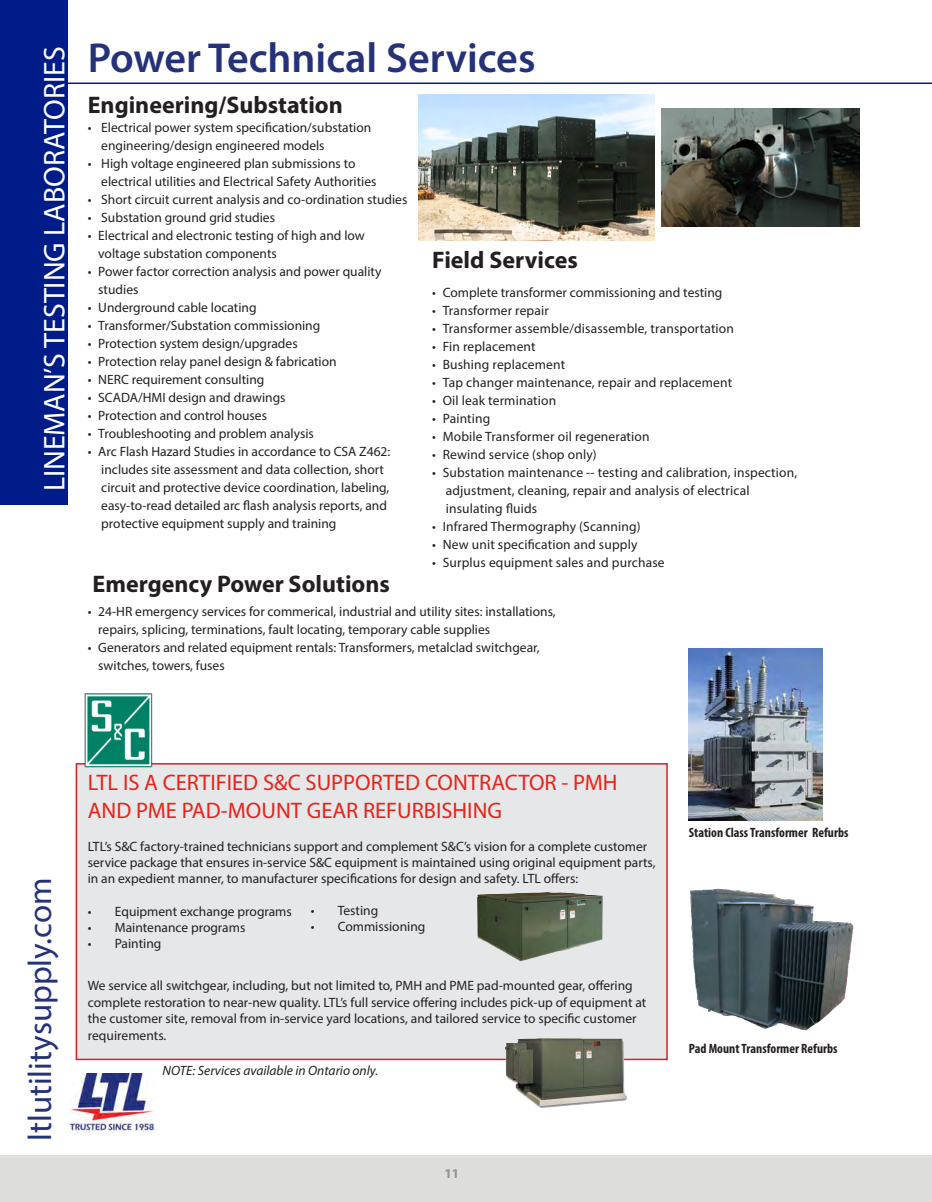
<style>
.page{position:relative;width:932px;height:1202px;background:#fff}
.page>*{position:absolute;margin:0;border:0;box-sizing:border-box;transform-origin:0 0}
.t1{font:600 42px "Myriad Pro";color:#253179}
.t2{font:33px "Myriad Pro";color:#253179}
.t3{font:30px "Myriad Pro";color:#fff}
.t4{font:700 24px "Myriad Pro";color:#231f20}
.t5{font:22.5px/28.8px "Myriad Pro";color:#e72419}
.t6{font:13.5px/18px "Myriad Pro";color:#231f20}
.t7{font:700 condensed 13.5px "Myriad Pro";color:#231f20}
.t8{font:italic 13.5px "Myriad Pro";color:#231f20}
.t9{font:700 13.5px "Myriad Pro";color:#949090}
</style>
<div class="page">
<div style="left:0;top:1155px;width:932px;height:47px;background:#dddddb"></div>
<div style="left:0;top:0;width:68px;height:505px;background:#001c88"></div>
<hr style="left:40px;top:82px;width:892px;height:2px;background:#001c88">
<img style="left:69px;top:1073px;width:87px;height:60px">
<img style="left:418px;top:94px;width:236px;height:146px">
<div style="left:76px;top:763px;width:591px;height:297px;background:#e6e7e9;border:2px solid #d1232a"></div>
<img style="left:688px;top:648px;width:134px;height:173px">
<img style="left:690px;top:888px;width:163px;height:142px">
<img style="left:505px;top:1038px;width:124px;height:70px">
<img style="left:662px;top:108px;width:197px;height:119px">
<img style="left:477px;top:892px;width:126px;height:70px">
<img style="left:81px;top:694px;width:75px;height:74px">
<p class="t3" style="left:36px;top:491px;width:446px;rotate:-90deg">LINEMAN’S TESTING LABORATORIES</p>
<p class="t1" style="left:88px;top:32px;width:449px">Power Technical Services</p>
<p class="t4" style="left:88px;top:89px;width:256px">Engineering/Substation</p>
<p class="t6" style="left:101px;top:118px;width:271px;text-indent:-14px">• Electrical power system specification/substation engineering/design engineered models</p>
<p class="t6" style="left:101px;top:154px;width:277px;text-indent:-14px">• High voltage engineered plan submissions to electrical utilities and Electrical Safety Authorities</p>
<p class="t6" style="left:88px;top:190px;width:321px">• Short circuit current analysis and co-ordination studies</p>
<p class="t6" style="left:88px;top:208px;width:189px">• Substation ground grid studies</p>
<p class="t6" style="left:98px;top:226px;width:268px;text-indent:-10px">• Electrical and electronic testing of high and low voltage substation components</p>
<p class="t6" style="left:98px;top:262px;width:285px;text-indent:-10px">• Power factor correction analysis and power quality studies</p>
<p class="t6" style="left:88px;top:298px;width:170px">• Underground cable locating</p>
<p class="t6" style="left:88px;top:316px;width:234px">• Transformer/Substation commissioning</p>
<p class="t6" style="left:88px;top:334px;width:211px">• Protection system design/upgrades</p>
<p class="t6" style="left:88px;top:352px;width:250px">• Protection relay panel design &amp; fabrication</p>
<p class="t6" style="left:88px;top:370px;width:178px">• NERC requirement consulting</p>
<p class="t6" style="left:88px;top:388px;width:199px">• SCADA/HMI design and drawings</p>
<p class="t6" style="left:88px;top:406px;width:181px">• Protection and control houses</p>
<p class="t6" style="left:88px;top:424px;width:227px">• Troubleshooting and problem analysis</p>
<p class="t6" style="left:101px;top:442px;width:290px;text-indent:-13px">• Arc Flash Hazard Studies in accordance to CSA Z462: includes site assessment and data collection, short circuit and protective device coordination, labeling, easy-to-read detailed arc flash analysis reports, and protective equipment supply and training</p>
<p class="t4" style="left:93px;top:568px;width:299px">Emergency Power Solutions</p>
<p class="t4" style="left:432px;top:244px;width:147px">Field Services</p>
<p class="t6" style="left:432px;top:283px;width:292px">• Complete transformer commissioning and testing</p>
<p class="t6" style="left:432px;top:301px;width:118px">• Transformer repair</p>
<p class="t6" style="left:432px;top:319px;width:303px">• Transformer assemble/disassemble, transportation</p>
<p class="t6" style="left:432px;top:337px;width:105px">• Fin replacement</p>
<p class="t6" style="left:432px;top:355px;width:134px">• Bushing replacement</p>
<p class="t6" style="left:432px;top:373px;width:301px">• Tap changer maintenance, repair and replacement</p>
<p class="t6" style="left:432px;top:391px;width:125px">• Oil leak termination</p>
<p class="t6" style="left:432px;top:409px;width:60px">• Painting</p>
<p class="t6" style="left:432px;top:427px;width:219px">• Mobile Transformer oil regeneration</p>
<p class="t6" style="left:432px;top:445px;width:166px">• Rewind service (shop only)</p>
<p class="t6" style="left:445px;top:463px;width:353px;text-indent:-13px">• Substation maintenance -- testing and calibration, inspection, adjustment, cleaning, repair and analysis of electrical insulating fluids</p>
<p class="t6" style="left:432px;top:517px;width:210px">• Infrared Thermography (Scanning)</p>
<p class="t6" style="left:432px;top:535px;width:207px">• New unit specification and supply</p>
<p class="t6" style="left:432px;top:553px;width:234px">• Surplus equipment sales and purchase</p>
<p class="t6" style="left:98px;top:602px;width:459px;text-indent:-10px">• 24-HR emergency services for commerical, industrial and utility sites: installations, repairs, splicing, terminations, fault locating, temporary cable supplies</p>
<p class="t6" style="left:98px;top:638px;width:443px;text-indent:-10px">• Generators and related equipment rentals: Transformers, metalclad switchgear, switches, towers, fuses</p>
<p class="t2" style="left:20px;top:1140px;width:265px;rotate:-90deg">ltlutilitysupply.com</p>
<p class="t5" style="left:88px;top:767px;width:531px">LTL IS A CERTIFIED S&amp;C SUPPORTED CONTRACTOR - PMH<br>AND PME PAD-MOUNT GEAR REFURBISHING</p>
<p class="t6" style="left:88px;top:838px;width:569px;line-height:16.2px">LTL’s S&amp;C factory-trained technicians support and complement S&amp;C’s vision for a complete customer service package that ensures in-service S&amp;C equipment is maintained using original equipment parts, in an expedient manner, to manufacturer specifications for design and safety. LTL offers:</p>
<p class="t6" style="left:88px;top:902px;width:206px">• Equipment exchange programs</p>
<p class="t6" style="left:88px;top:918px;width:159px">• Maintenance programs</p>
<p class="t6" style="left:88px;top:934px;width:75px">• Painting</p>
<p class="t6" style="left:88px;top:977px;width:560px;line-height:16.5px">We service all switchgear, including, but not limited to, PMH and PME pad-mounted gear, offering complete restoration to near-new quality. LTL’s full service offering includes pick-up of equipment at the customer site, removal from in-service yard locations, and tailored service to specific customer requirements.</p>
<p class="t6" style="left:310px;top:901px;width:69px">• Testing</p>
<p class="t6" style="left:310px;top:917px;width:116px">• Commissioning</p>
<p class="t8" style="left:163px;top:1061px;width:217px">NOTE: Services available in Ontario only.</p>
<p class="t9" style="left:444px;top:1164px;width:16px">11</p>
<p class="t7" style="left:688px;top:824px;width:161px">Station Class Transformer Refurbs</p>
<p class="t7" style="left:688px;top:1040px;width:150px">Pad Mount Transformer Refurbs</p>
</div>
